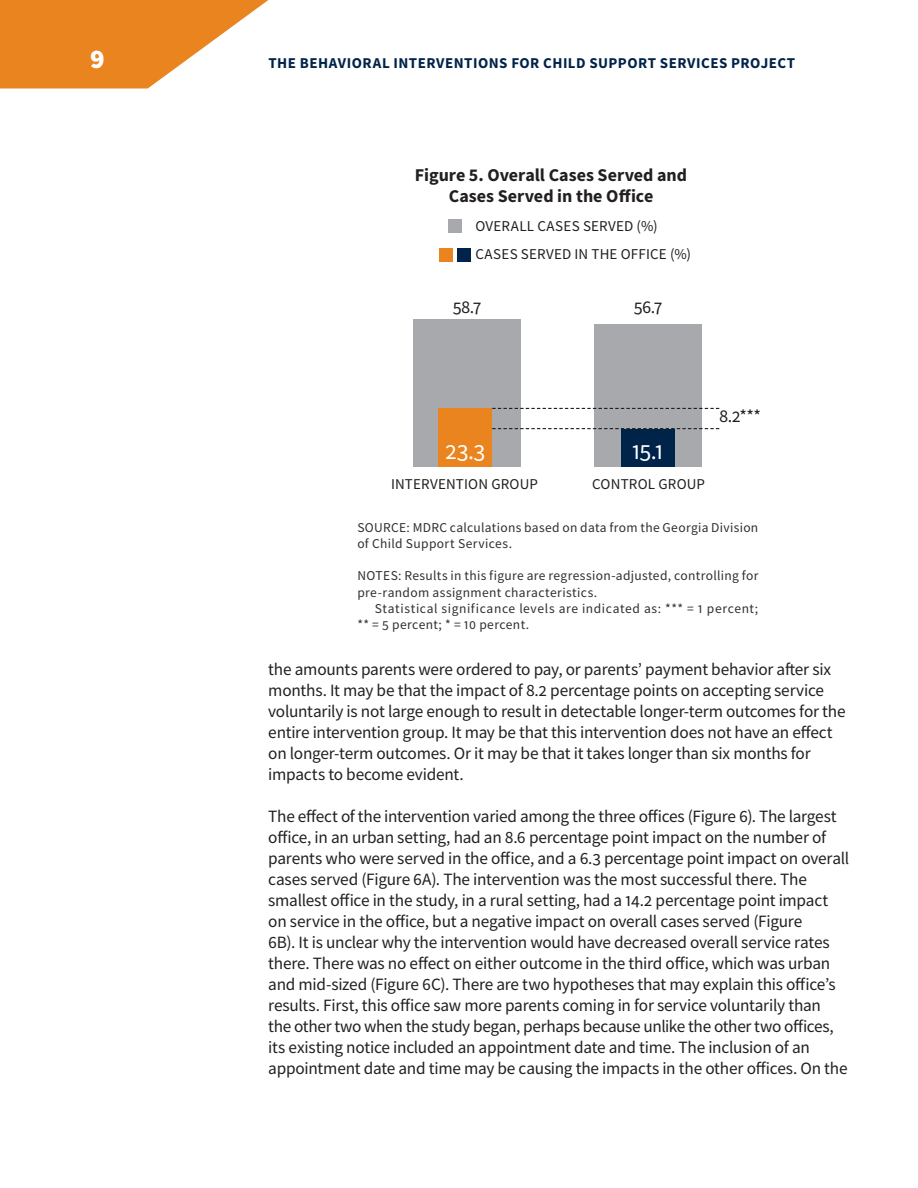
<style>
.page{position:relative;width:918px;height:1188px;background:#fff}
.page>*{position:absolute;margin:0;border:0;box-sizing:border-box;transform-origin:0 0}
.t1{font:900 27px "Source Sans Pro";color:#fff}
.Figure_Data_Numbers{font:24px "Source Sans Pro";color:#fff}
.Exhibit_Number_and_T{font:700 18px/21px "Source Sans Pro";color:#231f20;text-align:center}
.Figure_Data_Numbers-2{font:18px "Source Sans Pro";color:#231f20}
.Body_Text{font:17.25px/21px "Source Sans Pro";letter-spacing:-.015em;color:#231f20}
.Figure_Legend{font:15px "Source Sans Pro";letter-spacing:.01em;color:#231f20}
.t2{font:700 15px "Source Sans Pro";letter-spacing:.035em;color:#002349}
.Table_-_Source_Notes{font:13.5px/16.2px "Source Sans Pro";letter-spacing:.025em;color:#312f30}
</style>
<div class="page">
<svg style="left:0;top:0;width:268px;height:88px"></svg>
<div style="left:413px;top:319px;width:108px;height:148px;background:#a8a9ad"></div>
<div style="left:594px;top:325px;width:108px;height:142px;background:#a8a9ad"></div>
<div style="left:448px;top:220px;width:14px;height:13px;background:#a8a9ad"></div>
<div style="left:457px;top:248px;width:14px;height:13px;background:#002349"></div>
<div style="left:439px;top:248px;width:13px;height:13px;background:#ea841f"></div>
<div style="left:438px;top:408px;width:54px;height:59px;background:#ea841f"></div>
<div style="left:621px;top:429px;width:54px;height:38px;background:#002349"></div>
<svg style="left:492px;top:408px;width:227px;height:1px"></svg>
<svg style="left:492px;top:428px;width:227px;height:1px"></svg>
<h1 class="t1" style="left:90px;top:40px;width:16px">9</h1>
<p class="t2" style="left:268px;top:53px;width:528px">THE BEHAVIORAL INTERVENTIONS FOR CHILD SUPPORT SERVICES PROJECT</p>
<p class="Exhibit_Number_and_T" style="left:415px;top:164px;width:274px">Figure 5. Overall Cases Served and<br>Cases Served in the Office</p>
<p class="Figure_Legend" style="left:475px;top:216px;width:184px">OVERALL CASES SERVED (%)</p>
<p class="Figure_Legend" style="left:475px;top:245px;width:217px">CASES SERVED IN THE OFFICE (%)</p>
<p class="Figure_Data_Numbers-2" style="left:453px;top:296px;width:30px">58.7</p>
<p class="Figure_Data_Numbers-2" style="left:634px;top:296px;width:30px">56.7</p>
<p class="Figure_Data_Numbers" style="left:445px;top:435px;width:42px">23.3</p>
<p class="Figure_Data_Numbers" style="left:632px;top:435px;width:33px">15.1</p>
<p class="Figure_Data_Numbers-2" style="left:719px;top:405px;width:43px">8.2***</p>
<p class="Figure_Legend" style="left:391px;top:475px;width:149px">INTERVENTION GROUP</p>
<p class="Table_-_Source_Notes" style="left:357px;top:519px;width:402px">SOURCE: MDRC calculations based on data from the Georgia Division of Child Support Services.</p>
<p class="Table_-_Source_Notes" style="left:357px;top:568px;width:402px">NOTES: Results in this figure are regression-adjusted, controlling for pre-random assignment characteristics.</p>
<p class="Table_-_Source_Notes" style="left:357px;top:600px;width:402px;text-indent:18px">Statistical significance levels are indicated as: *** = 1 percent; ** = 5 percent; * = 10 percent.</p>
<p class="Figure_Legend" style="left:592px;top:475px;width:114px">CONTROL GROUP</p>
<p class="Body_Text" style="left:268px;top:659px;width:579px">the amounts parents were ordered to pay, or parents’ payment behavior after six months. It may be that the impact of 8.2 percentage points on accepting service voluntarily is not large enough to result in detectable longer-term outcomes for the entire intervention group. It may be that this intervention does not have an effect on longer-term outcomes. Or it may be that it takes longer than six months for impacts to become evident.</p>
<p class="Body_Text" style="left:268px;top:806px;width:583px">The effect of the intervention varied among the three offices (Figure 6). The largest office, in an urban setting, had an 8.6 percentage point impact on the number of parents who were served in the office, and a 6.3 percentage point impact on overall cases served (Figure 6A). The intervention was the most successful there. The smallest office in the study, in a rural setting, had a 14.2 percentage point impact on service in the office, but a negative impact on overall cases served (Figure<br>6B). It is unclear why the intervention would have decreased overall service rates there. There was no effect on either outcome in the third office, which was urban and mid-sized (Figure 6C). There are two hypotheses that may explain this office’s results. First, this office saw more parents coming in for service voluntarily than<br>the other two when the study began, perhaps because unlike the other two offices, its existing notice included an appointment date and time. The inclusion of an appointment date and time may be causing the impacts in the other offices. On the</p>
</div>
